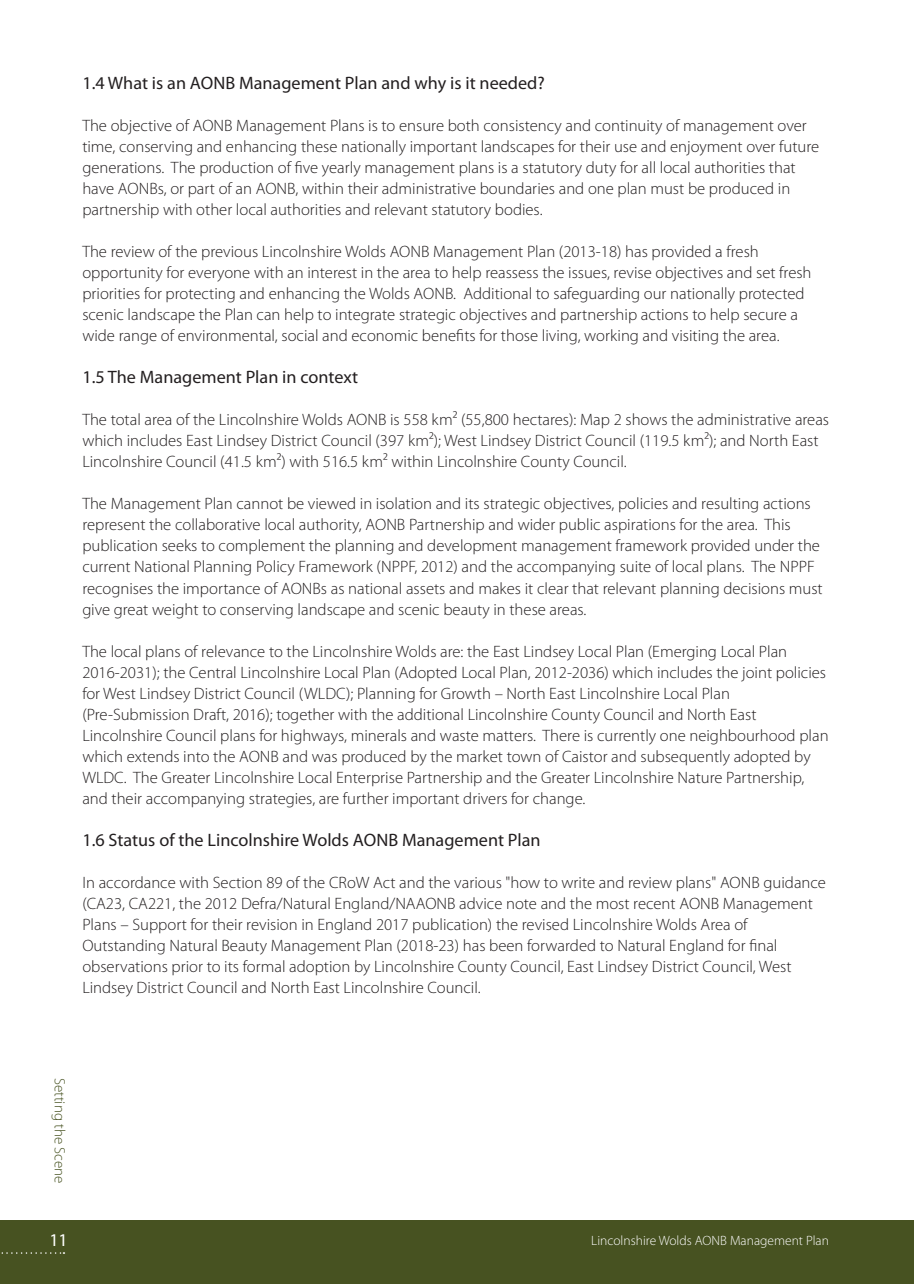
<style>
.page{position:relative;width:914px;height:1284px;background:#fff}
.page>*{position:absolute;margin:0;border:0;box-sizing:border-box;transform-origin:0 0}
.t1{font:18px "Myriad Pro";color:#231f20}
.t2{font:18px "Myriad Pro";color:#fff}
.t3{font:300 16.5px/21px "Myriad Pro";color:#231f20}
.t4{font:300 15px "Myriad Pro";color:#475221}
.t5{font:300 13.5px "Myriad Pro";color:#fff}
</style>
<div class="page">
<div style="left:0;top:1219px;width:914px;height:65px;background:#475221"></div>
<svg style="left:2px;top:1252px;width:62px;height:1px"></svg>
<p class="t1" style="left:82px;top:72px;width:464px">1.4 What is an AONB Management Plan and why is it needed?</p>
<p class="t3" style="left:82px;top:116px;width:738px">The objective of AONB Management Plans is to ensure both consistency and continuity of management over time, conserving and enhancing these nationally important landscapes for their use and enjoyment over future generations. The production of five yearly management plans is a statutory duty for all local authorities that have AONBs, or part of an AONB, within their administrative boundaries and one plan must be produced in partnership with other local authorities and relevant statutory bodies.</p>
<p class="t3" style="left:82px;top:242px;width:731px">The review of the previous Lincolnshire Wolds AONB Management Plan (2013-18) has provided a fresh opportunity for everyone with an interest in the area to help reassess the issues, revise objectives and set fresh priorities for protecting and enhancing the Wolds AONB. Additional to safeguarding our nationally protected scenic landscape the Plan can help to integrate strategic objectives and partnership actions to help secure a wide range of environmental, social and economic benefits for those living, working and visiting the area.</p>
<p class="t1" style="left:82px;top:366px;width:277px">1.5 The Management Plan in context</p>
<p class="t3" style="left:82px;top:410px;width:748px">The total area of the Lincolnshire Wolds AONB is 558 km² (55,800 hectares): Map 2 shows the administrative areas which includes East Lindsey District Council (397 km²); West Lindsey District Council (119.5 km²); and North East<br>Lincolnshire Council (41.5 km²) with 516.5 km² within Lincolnshire County Council.</p>
<p class="t3" style="left:82px;top:494px;width:742px">The Management Plan cannot be viewed in isolation and its strategic objectives, policies and resulting actions represent the collaborative local authority, AONB Partnership and wider public aspirations for the area. This publication seeks to complement the planning and development management framework provided under the current National Planning Policy Framework (NPPF, 2012) and the accompanying suite of local plans. The NPPF recognises the importance of AONBs as national assets and makes it clear that relevant planning decisions must give great weight to conserving landscape and scenic beauty in these areas.</p>
<p class="t3" style="left:82px;top:641px;width:748px">The local plans of relevance to the Lincolnshire Wolds are: the East Lindsey Local Plan (Emerging Local Plan 2016-2031); the Central Lincolnshire Local Plan (Adopted Local Plan, 2012-2036) which includes the joint policies for West Lindsey District Council (WLDC); Planning for Growth – North East Lincolnshire Local Plan (Pre-Submission Draft, 2016); together with the additional Lincolnshire County Council and North East Lincolnshire Council plans for highways, minerals and waste matters. There is currently one neighbourhood plan which extends into the AONB and was produced by the market town of Caistor and subsequently adopted by WLDC. The Greater Lincolnshire Local Enterprise Partnership and the Greater Lincolnshire Nature Partnership, and their accompanying strategies, are further important drivers for change.</p>
<p class="t1" style="left:82px;top:828px;width:460px">1.6 Status of the Lincolnshire Wolds AONB Management Plan</p>
<p class="t3" style="left:82px;top:872px;width:745px">In accordance with Section 89 of the CRoW Act and the various "how to write and review plans" AONB guidance (CA23, CA221, the 2012 Defra/Natural England/NAAONB advice note and the most recent AONB Management Plans – Support for their revision in England 2017 publication) the revised Lincolnshire Wolds Area of Outstanding Natural Beauty Management Plan (2018-23) has been forwarded to Natural England for final observations prior to its formal adoption by Lincolnshire County Council, East Lindsey District Council, West Lindsey District Council and North East Lincolnshire Council.</p>
<p class="t4" style="left:68px;top:1078px;width:107px;rotate:90deg">Setting the Scene</p>
<p class="t2" style="left:49px;top:1228px;width:20px">11</p>
<p class="t5" style="left:591px;top:1233px;width:239px">Lincolnshire Wolds AONB Management Plan</p>
</div>
